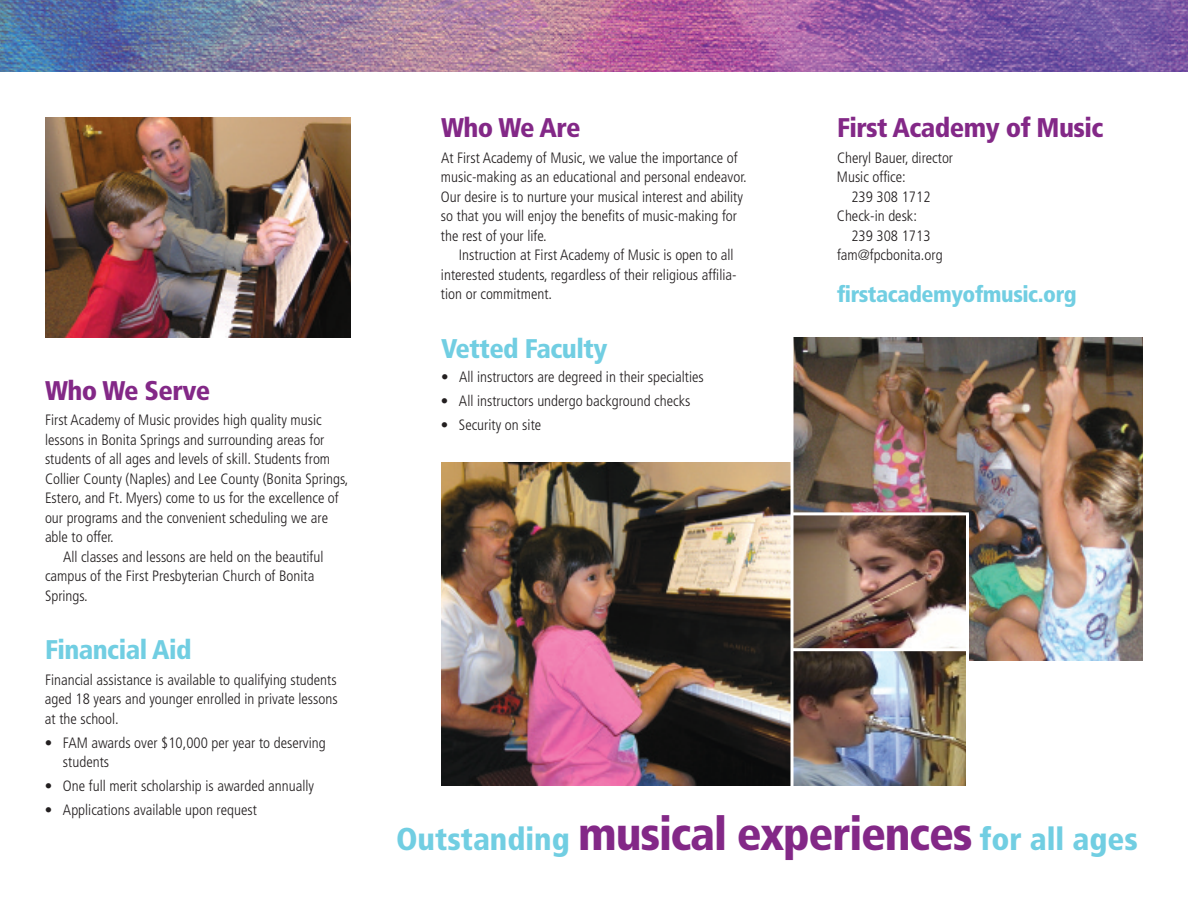
<style>
.page{position:relative;width:1188px;height:918px;background:#fff}
.page>*{position:absolute;margin:0;border:0;box-sizing:border-box;transform-origin:0 0}
.t1{font:900 condensed 31.5px "Frutiger";color:#71cee2}
.t2{font:900 condensed 27px "Frutiger";letter-spacing:-.02em;color:#832887}
.t3{font:900 condensed 27px "Frutiger";letter-spacing:-.02em;color:#71cee2}
.t4{font:900 condensed 22.5px "Frutiger";letter-spacing:-.02em;color:#71cee2}
.t5{font:300 condensed 15px/19.5px "Frutiger";color:#231f20}
.s1{font-size:46.5px;color:#832887}
</style>
<div class="page">
<img style="left:0;top:0;width:1188px;height:72px">
<img style="left:45px;top:117px;width:306px;height:221px">
<img style="left:441px;top:463px;width:350px;height:322px">
<img style="left:794px;top:338px;width:349px;height:322px">
<img style="left:794px;top:515px;width:172px;height:270px">
<hr style="left:966px;top:514px;width:3px;height:286px;background:#fff">
<hr style="left:792px;top:512px;width:177px;height:3px;background:#fff">
<hr style="left:792px;top:648px;width:176px;height:3px;background:#fff">
<h2 class="t2" style="left:45px;top:379px;width:167px">Who We Serve</h2>
<p class="t5" style="left:45px;top:411px;width:278px">First Academy of Music provides high quality music</p>
<p class="t5" style="left:45px;top:431px;width:281px">lessons in Bonita Springs and surrounding areas for</p>
<p class="t5" style="left:45px;top:450px;width:287px">students of all ages and levels of skill. Students from</p>
<p class="t5" style="left:45px;top:470px;width:305px">Collier County (Naples) and Lee County (Bonita Springs,</p>
<p class="t5" style="left:45px;top:489px;width:295px">Estero, and Ft. Myers) come to us for the excellence of</p>
<p class="t5" style="left:45px;top:509px;width:285px">our programs and the convenient scheduling we are</p>
<p class="t5" style="left:45px;top:528px;width:70px">able to offer.</p>
<p class="t5" style="left:63px;top:548px;width:262px">All classes and lessons are held on the beautiful</p>
<p class="t5" style="left:45px;top:567px;width:271px">campus of the First Presbyterian Church of Bonita</p>
<p class="t5" style="left:45px;top:587px;width:44px">Springs.</p>
<h2 class="t3" style="left:45px;top:639px;width:148px">Financial Aid</h2>
<p class="t5" style="left:45px;top:671px;width:294px;text-align:justify">Financial assistance is available to qualifying students aged 18 years and younger enrolled in private lessons at the school.</p>
<p class="t5" style="left:63px;top:734px;width:264px;text-indent:-18px">• FAM awards over $10,000 per year to deserving students</p>
<p class="t5" style="left:45px;top:777px;width:271px">• One full merit scholarship is awarded annually</p>
<p class="t5" style="left:45px;top:801px;width:213px">• Applications available upon request</p>
<h2 class="t2" style="left:441px;top:117px;width:141px">Who We Are</h2>
<p class="t5" style="left:441px;top:149px;width:307px">At First Academy of Music, we value the importance of music-making as an educational and personal endeavor.<br>Our desire is to nurture your musical interest and ability so that you will enjoy the benefits of music-making for the rest of your life.</p>
<p class="t5" style="left:441px;top:246px;width:297px;text-indent:18px">Instruction at First Academy of Music is open to all interested students, regardless of their religious affilia&shy;tion or commitment.</p>
<h2 class="t3" style="left:441px;top:338px;width:168px">Vetted Faculty</h2>
<p class="t5" style="left:441px;top:368px;width:264px">• All instructors are degreed in their specialties</p>
<p class="t5" style="left:441px;top:392px;width:251px">• All instructors undergo background checks</p>
<p class="t5" style="left:441px;top:416px;width:102px">• Security on site</p>
<h2 class="t2" style="left:837px;top:117px;width:268px">First Academy of Music</h2>
<p class="t5" style="left:837px;top:149px;width:118px">Cheryl Bauer, director</p>
<p class="t5" style="left:837px;top:168px;width:70px">Music office:</p>
<p class="t5" style="left:851px;top:188px;width:81px">239 308 1712</p>
<p class="t5" style="left:837px;top:207px;width:81px">Check-in desk:</p>
<p class="t5" style="left:851px;top:227px;width:81px">239 308 1713</p>
<p class="t5" style="left:837px;top:246px;width:107px">fam@fpcbonita.org</p>
<h3 class="t4" style="left:837px;top:285px;width:241px">firstacademyofmusic.org</h3>
<h1 class="t1" style="left:396px;top:826px;width:743px">Outstanding <span class="s1">musical experiences</span> for all ages</h1>
</div>
